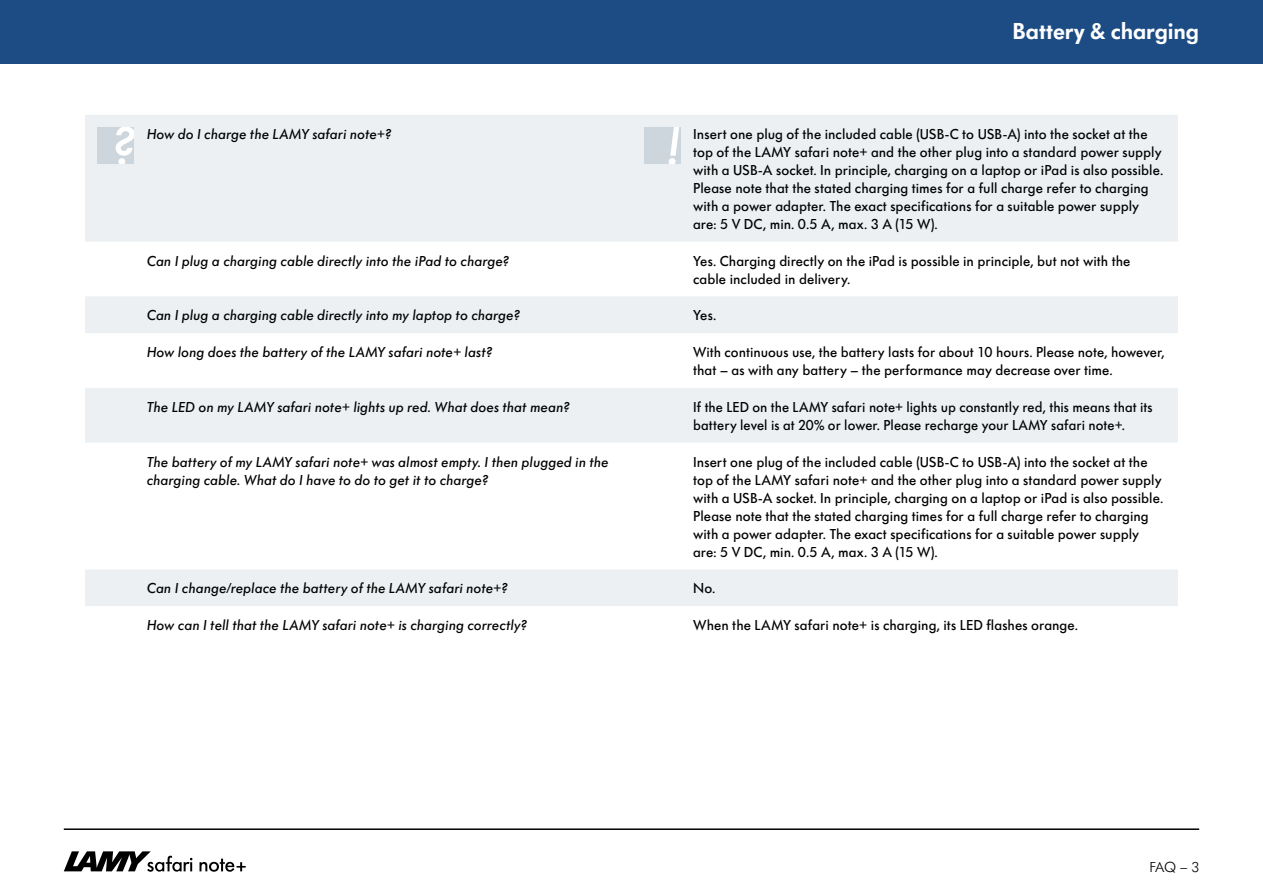
<style>
.page{position:relative;width:1263px;height:893px;background:#fff}
.page>*{position:absolute;margin:0;border:0;box-sizing:border-box;transform-origin:0 0}
.t1{font:600 24px "Futura SB";letter-spacing:-.005em;color:#fff}
.t2{font:500 15px/18px "Futura SB";letter-spacing:.005em;color:#000}
.t3{font:italic 500 15px/18px "Futura SB";letter-spacing:.005em;color:#000}
.t4{font:300 15px "Futura SB";color:#000}
</style>
<div class="page">
<hr style="left:64px;top:828px;width:1135px;height:2px;background:#000">
<svg style="left:64px;top:851px;width:128px;height:21px"></svg>
<svg style="left:199px;top:859px;width:47px;height:13px"></svg>
<svg style="left:85px;top:115px;width:1093px;height:491px;fill:#ecf0f3"></svg>
<div style="left:98px;top:128px;width:36px;height:36px;background:#ced6dd"></div>
<svg style="left:116px;top:128px;width:18px;height:36px"></svg>
<div style="left:644px;top:128px;width:36px;height:36px;background:#ced6dd"></div>
<svg style="left:669px;top:128px;width:10px;height:36px"></svg>
<div style="left:0;top:0;width:1263px;height:64px;background:#1d4c85"></div>
<p class="t3" style="left:147px;top:125px;width:246px">How do I charge the LAMY safari note ?+</p>
<p class="t3" style="left:147px;top:252px;width:364px">Can I plug a charging cable directly into the iPad to charge?</p>
<p class="t3" style="left:147px;top:307px;width:375px">Can I plug a charging cable directly into my laptop to charge?</p>
<p class="t3" style="left:147px;top:344px;width:347px">How long does the battery of the LAMY safari note+ last?</p>
<p class="t3" style="left:147px;top:398px;width:424px">The LED on my LAMY safari note+ lights up red. What does that mean?</p>
<h1 class="t1" style="left:1012px;top:17px;width:188px">Battery &amp; charging</h1>
<p class="t2" style="left:693px;top:125px;width:456px">Insert one plug of the included cable (USB t oC- USB A- ) into the socket at the</p>
<p class="t2" style="left:693px;top:143px;width:472px">top of the LAMY safari note+ and the other plug into a standard power supply with a USB A- socket In. principle, charging on a laptop or iPad is also possible.<br>Please note that the stated charging times for a full charge refer to charging with a power adapter. The exact specifications for a suitable power supply<br>are V5: DC, min. 0.5 A , m a x A3. ( 1 5 W . (</p>
<p class="t2" style="left:693px;top:252px;width:439px">Yes. Charging directly on the iPad is possible in principle, but not with the</p>
<p class="t2" style="left:693px;top:270px;width:159px">cable included in delivery.</p>
<p class="t2" style="left:693px;top:307px;width:25px">Yes.</p>
<p class="t2" style="left:693px;top:344px;width:473px">With continuous use, the battery lasts for about 10 hours. Please note, however,</p>
<p class="t2" style="left:693px;top:362px;width:421px">that – as with any battery – the performance may decrease over time.</p>
<p class="t2" style="left:693px;top:398px;width:461px">If the LED on the LAMY safari note+ lights up constantly red, this means that its</p>
<p class="t2" style="left:693px;top:416px;width:433px">battery level is at 20% or lower. Please recharge your LAMY safari note+.</p>
<p class="t3" style="left:147px;top:453px;width:463px">The battery of my LAMY safari note+ was almost empty I. then plugged in the charging cable. What do I have to do to get toit charge?</p>
<p class="t2" style="left:693px;top:453px;width:472px">Insert one plug of the included cable (USB t oC- USB A- ) into the socket at the top of the LAMY safari note+ and the other plug into a standard power supply with a USB A- socket In. principle, charging on a laptop or iPad is also possible.<br>Please note that the stated charging times for a full charge refer to charging with a power adapter. The exact specifications for a suitable power supply<br>are V5: DC, min. 0.5 A , m a x A3. ( 1 5 W . (</p>
<p class="t2" style="left:693px;top:580px;width:24px">No.</p>
<p class="t3" style="left:147px;top:580px;width:362px">Can I change/replace the battery of the LAMY safari note ?+</p>
<p class="t3" style="left:147px;top:617px;width:382px">How can I tell that the LAMY safari note is+ charging correctly?</p>
<p class="t2" style="left:693px;top:617px;width:386px">When the LAMY safari note is+ charging, its LED flashes orange.</p>
<p class="t4" style="left:1149px;top:858px;width:51px">FAQ 3–</p>
</div>
